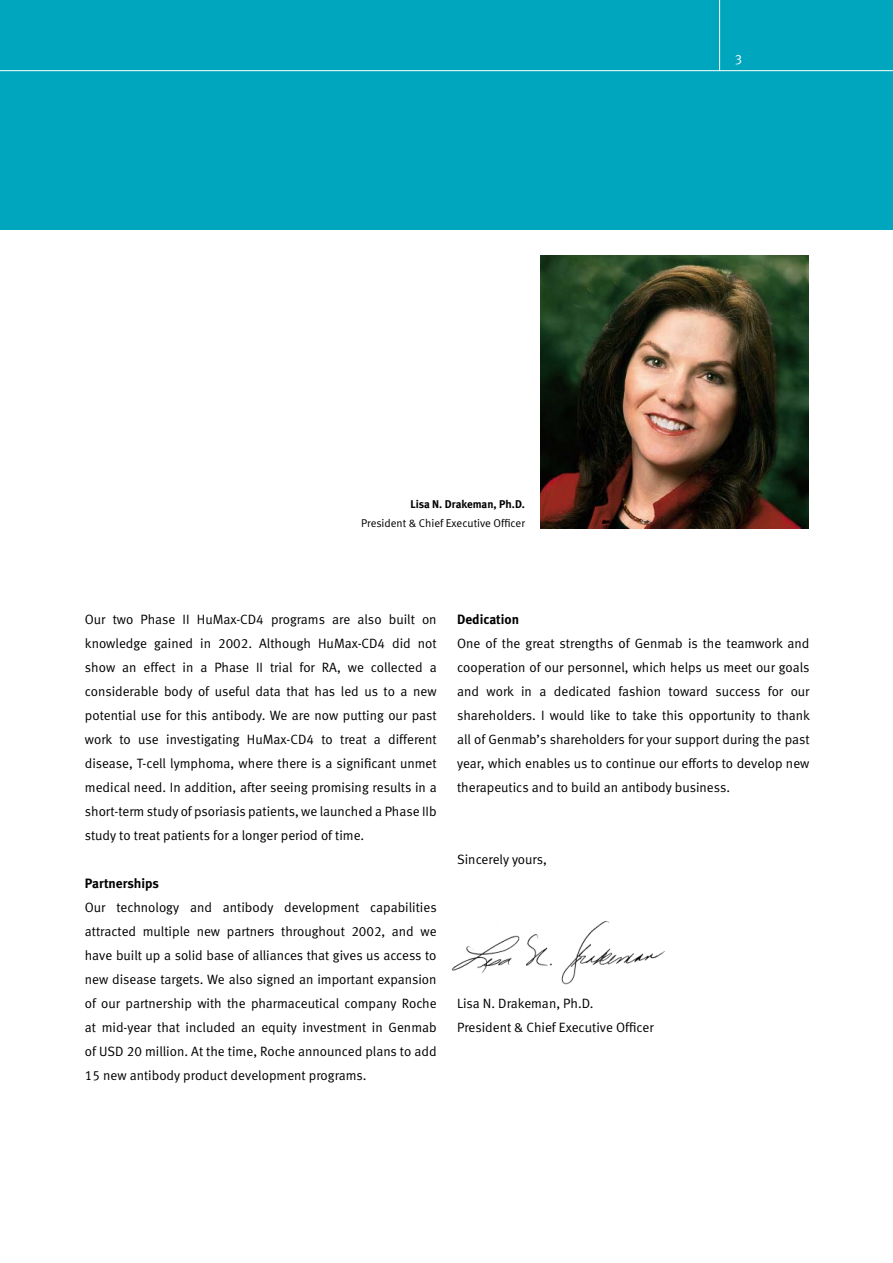
<style>
.page{position:relative;width:893px;height:1263px;background:#fff}
.page>*{position:absolute;margin:0;border:0;box-sizing:border-box;transform-origin:0 0}
.t1{font:13.5px/24px "Meta Normal LF";color:#000;text-align:justify}
.t2{font:13.5px "Meta Bold LF";color:#000}
.t3{font:13.5px "Meta Normal LF";color:#fff}
.t4{font:11.25px "Meta Normal LF";color:#000}
.t5{font:11.25px "Meta Bold LF";color:#000}
</style>
<div class="page">
<div style="left:0;top:0;width:892px;height:230px;background:#00a6bd"></div>
<img style="left:540px;top:256px;width:268px;height:272px">
<img style="left:451px;top:921px;width:214px;height:64px">
<hr style="left:719px;top:0;width:1px;height:71px;background:#fff">
<hr style="left:0;top:70px;width:892px;height:1px;background:#fff">
<p class="t5" style="left:410px;top:499px;width:116px">Lisa N. Drakeman, Ph.D.</p>
<p class="t4" style="left:361px;top:519px;width:165px">President &amp; Chief Executive Officer</p>
<p class="t3" style="left:734px;top:54px;width:9px">3</p>
<p class="t1" style="left:85px;top:608px;width:353px">Our two Phase II HuMax-CD4 programs are also built on knowledge gained in 2002. Although HuMax-CD4 did not show an effect in a Phase II trial for RA, we collected a considerable body of useful data that has led us to a new potential use for this antibody. We are now putting our past work to use investigating HuMax-CD4 to treat a different disease, T-cell lymphoma, where there is a significant unmet medical need. In addition, after seeing promising results in a short-term study of psoriasis patients, we launched a Phase IIb study to treat patients for a longer period of time.</p>
<p class="t2" style="left:85px;top:878px;width:75px">Partnerships</p>
<p class="t1" style="left:85px;top:896px;width:353px">Our technology and antibody development capabilities attracted multiple new partners throughout 2002, and we have built up a solid base of alliances that gives us access to new disease targets. We also signed an important expansion of our partnership with the pharmaceutical company Roche at mid-year that included an equity investment in Genmab of USD 20 million. At the time, Roche announced plans to add 15 new antibody product development programs.</p>
<p class="t2" style="left:457px;top:614px;width:63px">Dedication</p>
<p class="t1" style="left:457px;top:632px;width:354px">One of the great strengths of Genmab is the teamwork and cooperation of our personnel, which helps us meet our goals and work in a dedicated fashion toward success for our shareholders. I would like to take this opportunity to thank all of Genmab’s shareholders for your support during the past year, which enables us to continue our efforts to develop new therapeutics and to build an antibody business.</p>
<p class="t1" style="left:457px;top:848px;width:91px">Sincerely yours,</p>
<p class="t1" style="left:457px;top:992px;width:198px">Lisa N. Drakeman, Ph.D.<br>President &amp; Chief Executive Officer</p>
</div>
